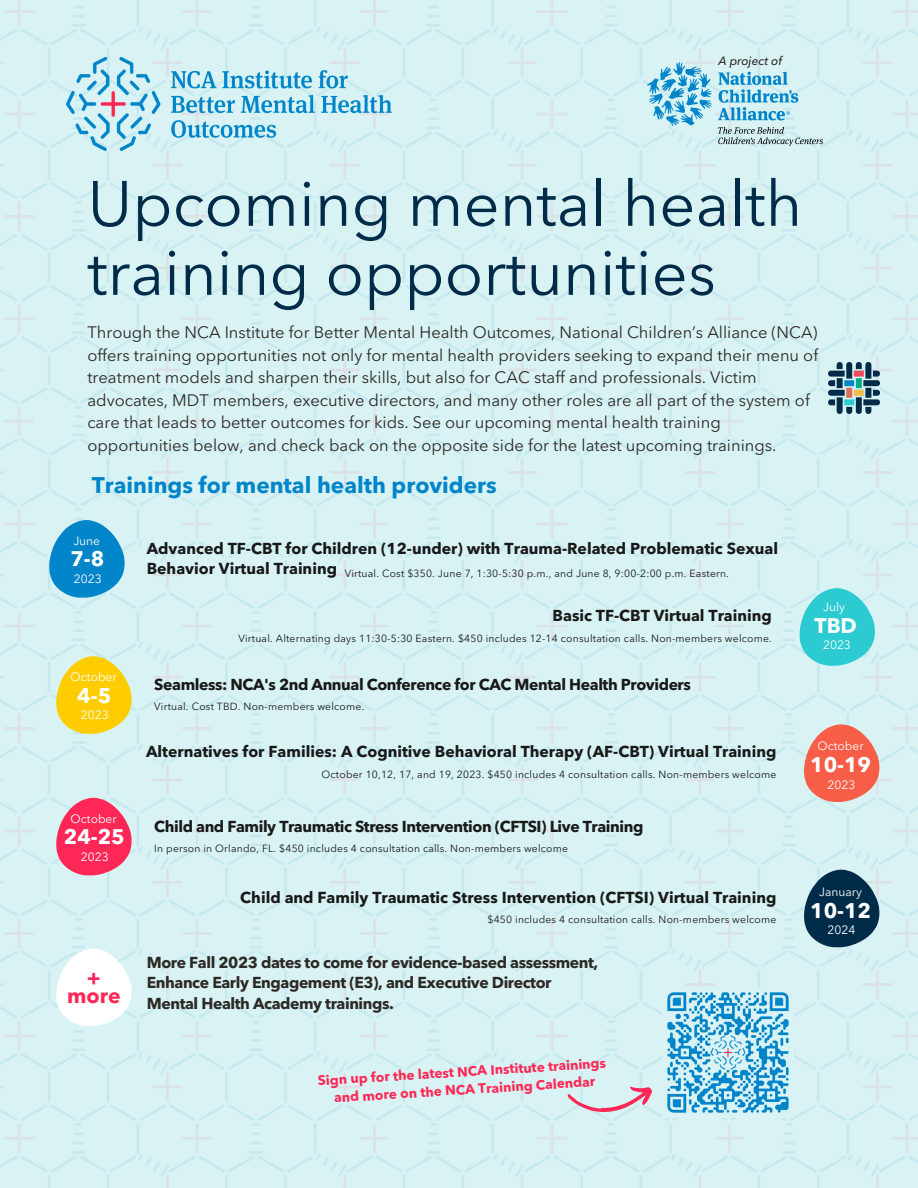
<style>
.page{position:relative;width:918px;height:1188px;background:#fff}
.page>*{position:absolute;margin:0;border:0;box-sizing:border-box;transform-origin:0 0}
.t1{font:63.3px/69px "Avenir Next LT Pro";color:#002b49}
.t2{font:700 22.5px "Avenir Next LT Pro";color:#0085ca}
.t3{font:700 21px "Avenir Next LT Pro";color:#fff}
.t4{font:700 21px "Avenir Next LT Pro";color:#ff2756}
.t5{font:16.5px/22.5px "Avenir Next LT Pro";color:#2d2926}
.t6{font:700 15.75px/20.2px "Avenir Next LT Pro";color:#191919}
.t7{font:700 15.75px/20.2px "Avenir Next LT Pro";letter-spacing:-.025em;color:#2d2926}
.t8{font:700 15.75px "Avenir Next LT Pro";letter-spacing:-.025em;color:#191919}
.t9{font:700 13.5px "Avenir Next LT Pro";color:#ff2756}
.t10{font:12px "Avenir Next LT Pro";color:#fff}
.t11{font:italic 500 12px "Avenir Next LT Pro";color:#2d2926}
.t12{font:10.35px "Avenir Next LT Pro";letter-spacing:.02em;color:#191919}
</style>
<div class="page">
<img style="left:0;top:0;width:918px;height:1188px">
<img style="left:648px;top:62px;width:174px;height:84px">
<svg style="left:56px;top:656px;width:76px;height:78px;background:#f5d539"></svg>
<img style="left:829px;top:363px;width:50px;height:51px">
<img style="left:67px;top:58px;width:325px;height:93px">
<svg style="left:49px;top:520px;width:76px;height:78px;background:#329ed3"></svg>
<svg style="left:800px;top:588px;width:75px;height:78px;background:#52d3d9"></svg>
<svg style="left:804px;top:724px;width:75px;height:78px;background:#ef7e6d"></svg>
<svg style="left:56px;top:798px;width:76px;height:77px;background:#f55479"></svg>
<svg style="left:804px;top:870px;width:75px;height:77px;background:#2e556d"></svg>
<svg style="left:56px;top:949px;width:76px;height:77px"></svg>
<img style="left:663px;top:987px;width:130px;height:131px">
<svg style="left:567px;top:1082px;width:88px;height:36px;background:#dcd5dd"></svg>
<p class="t11" style="left:719px;top:56px;width:65px">A project of</p>
<p class="t1" style="left:87px;top:175px;width:716px">Upcoming mental health training opportunities</p>
<p class="t5" style="left:87px;top:323px;width:732px">Through the NCA Institute for Better Mental Health Outcomes, National Children’s Alliance (NCA) offers training opportunities not only for mental health providers seeking to expand their menu of treatment models and sharpen their skills, but also for CAC staff and professionals. Victim advocates, MDT members, executive directors, and many other roles are all part of the system of care that leads to better outcomes for kids. See our upcoming mental health training opportunities below, and check back on the opposite side for the latest upcoming trainings.</p>
<p class="t2" style="left:92px;top:476px;width:406px">Trainings for mental health providers</p>
<p class="t10" style="left:73px;top:536px;width:28px">June</p>
<p class="t10" style="left:74px;top:574px;width:29px">2023</p>
<p class="t3" style="left:70px;top:551px;width:35px">7-8</p>
<p class="t10" style="left:71px;top:672px;width:48px">October</p>
<p class="t10" style="left:81px;top:710px;width:29px">2023</p>
<p class="t3" style="left:77px;top:687px;width:35px">4-5</p>
<p class="t10" style="left:71px;top:814px;width:48px">October</p>
<p class="t10" style="left:81px;top:852px;width:29px">2023</p>
<p class="t3" style="left:64px;top:828px;width:63px">24-25</p>
<p class="t4" style="left:87px;top:969px;width:15px">+</p>
<p class="t4" style="left:67px;top:987px;width:55px">more</p>
<p class="t6" style="left:147px;top:540px;width:633px">Advanced TF-CBT for Children (12-under) with Trauma-Related Problematic Sexual<br>Behavior Virtual Training</p>
<p class="t12" style="left:345px;top:569px;width:386px">Virtual. Cost $350. June 7, 1:30-5:30 p.m., and June 8, 9:00-2:00 p.m. Eastern.</p>
<p class="t6" style="left:553px;top:607px;width:221px">Basic TF-CBT Virtual Training</p>
<p class="t12" style="left:239px;top:634px;width:535px">Virtual. Alternating days 11:30-5:30 Eastern. $450 includes 12-14 consultation calls. Non-members welcome.</p>
<p class="t8" style="left:154px;top:678px;width:538px">Seamless: NCA's 2nd Annual Conference for CAC Mental Health Providers</p>
<p class="t12" style="left:154px;top:702px;width:212px">Virtual. Cost TBD. Non-members welcome.</p>
<p class="t6" style="left:146px;top:743px;width:632px">Alternatives for Families: A Cognitive Behavioral Therapy (AF-CBT) Virtual Training</p>
<p class="t12" style="left:322px;top:770px;width:456px">October 10,12, 17, and 19, 2023. $450 includes 4 consultation calls. Non-members welcome</p>
<p class="t8" style="left:154px;top:820px;width:491px">Child and Family Traumatic Stress Intervention (CFTSI) Live Training</p>
<p class="t12" style="left:154px;top:844px;width:415px">In person in Orlando, FL. $450 includes 4 consultation calls. Non-members welcome</p>
<p class="t6" style="left:240px;top:888px;width:538px">Child and Family Traumatic Stress Intervention (CFTSI) Virtual Training</p>
<p class="t12" style="left:488px;top:915px;width:290px">$450 includes 4 consultation calls. Non-members welcome</p>
<p class="t7" style="left:147px;top:954px;width:453px">More Fall 2023 dates to come for evidence-based assessment,<br>Enhance Early Engagement (E3), and Executive Director<br>Mental Health Academy trainings.</p>
<p class="t9" style="left:318px;top:1076px;width:290px;rotate:-4deg">Sign up for the latest NCA Institute trainings</p>
<p class="t9" style="left:334px;top:1093px;width:263px;rotate:-4deg">and more on the NCA Training Calendar</p>
<p class="t10" style="left:823px;top:602px;width:23px">July</p>
<p class="t10" style="left:823px;top:640px;width:29px">2023</p>
<p class="t3" style="left:814px;top:617px;width:44px">TBD</p>
<p class="t10" style="left:818px;top:741px;width:48px">October</p>
<p class="t10" style="left:828px;top:780px;width:29px">2023</p>
<p class="t3" style="left:810px;top:757px;width:63px">10-19</p>
<p class="t10" style="left:819px;top:887px;width:44px">January</p>
<p class="t10" style="left:828px;top:925px;width:29px">2024</p>
<p class="t3" style="left:810px;top:902px;width:63px">10-12</p>
</div>
